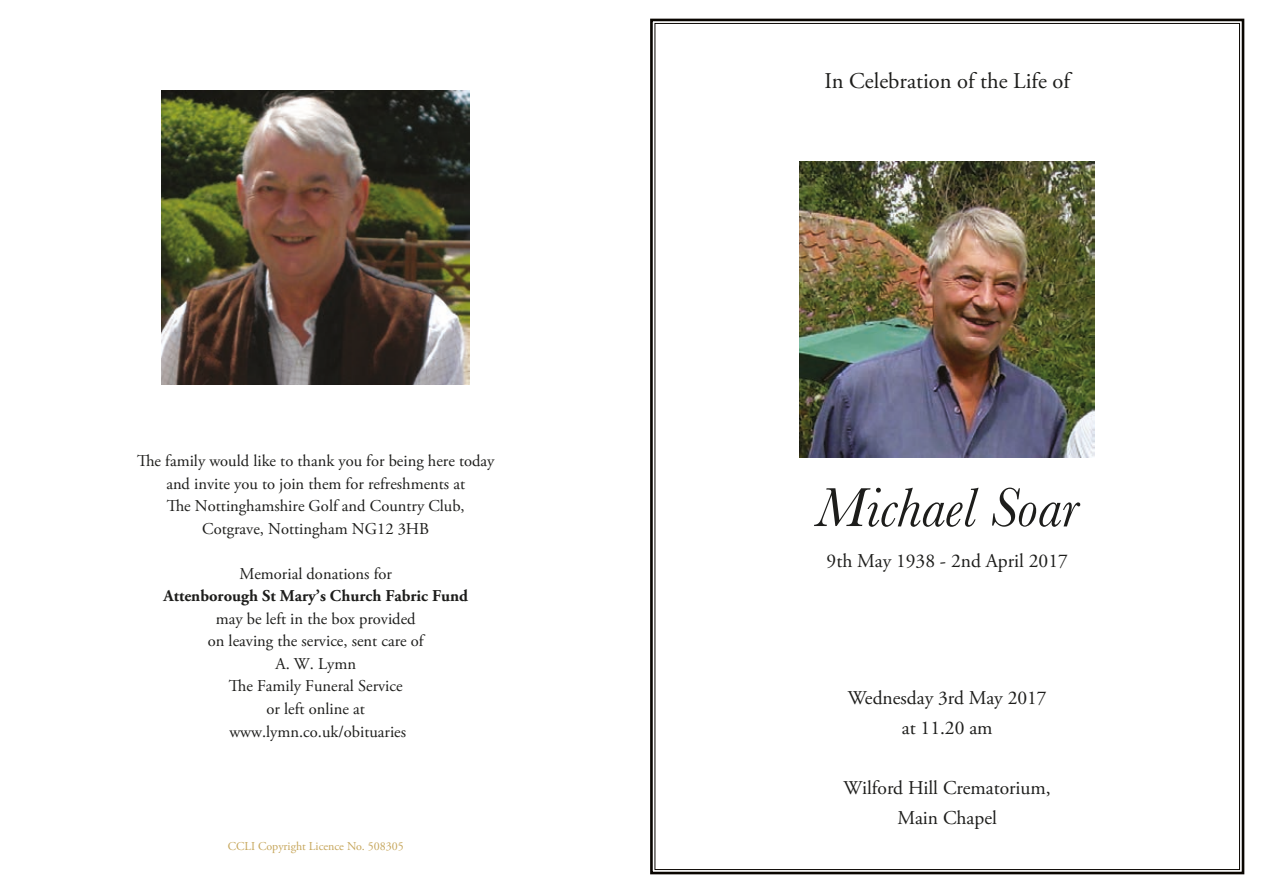
<style>
.page{position:relative;width:1263px;height:893px;background:#fff}
.page>*{position:absolute;margin:0;border:0;box-sizing:border-box;transform-origin:0 0}
.t1{font:italic 57px "Baskerville";color:#1d1d1b}
.t2{font:22.5px "Adobe Garamond Pro";color:#1d1d1b}
.t3{font:19.5px/30px "Adobe Garamond Pro";color:#1d1d1b;text-align:center}
.t4{font:16.5px/22.5px "Adobe Garamond Pro";color:#1d1d1b;text-align:center}
.t5{font:700 16.5px "Adobe Garamond Pro";color:#1d1d1b}
.t6{font:12px "Adobe Garamond Pro";color:#c6a65b}
</style>
<div class="page">
<svg style="left:650px;top:18px;width:595px;height:857px"></svg>
<img style="left:799px;top:161px;width:296px;height:297px">
<img style="left:162px;top:90px;width:308px;height:295px">
<p class="t4" style="left:137px;top:450px;width:359px">The family would like to thank you for being here today and invite you to join them for refreshments at<br>The Nottinghamshire Golf and Country Club, Cotgrave, Nottingham NG12 3HB</p>
<p class="t4" style="left:239px;top:563px;width:154px">Memorial donations for</p>
<p class="t5" style="left:163px;top:587px;width:306px">Attenborough St Mary’s Church Fabric Fund</p>
<p class="t4" style="left:208px;top:608px;width:217px">may be left in the box provided on leaving the service, sent care of<br>A. W. Lymn<br>The Family Funeral Service<br>or left online at www.lymn.co.uk/obituaries</p>
<p class="t6" style="left:228px;top:839px;width:178px">CCLI Copyright Licence No. 508305</p>
<h2 class="t2" style="left:824px;top:67px;width:247px">In Celebration of the Life of</h2>
<h1 class="t1" style="left:816px;top:470px;width:264px">Michael Soar</h1>
<p class="t3" style="left:827px;top:546px;width:243px">9th May 1938 - 2nd April 2017</p>
<p class="t3" style="left:848px;top:684px;width:200px">Wednesday 3rd May 2017 at 11.20 am</p>
<p class="t3" style="left:844px;top:774px;width:209px">Wilford Hill Crematorium,<br>Main Chapel</p>
</div>
